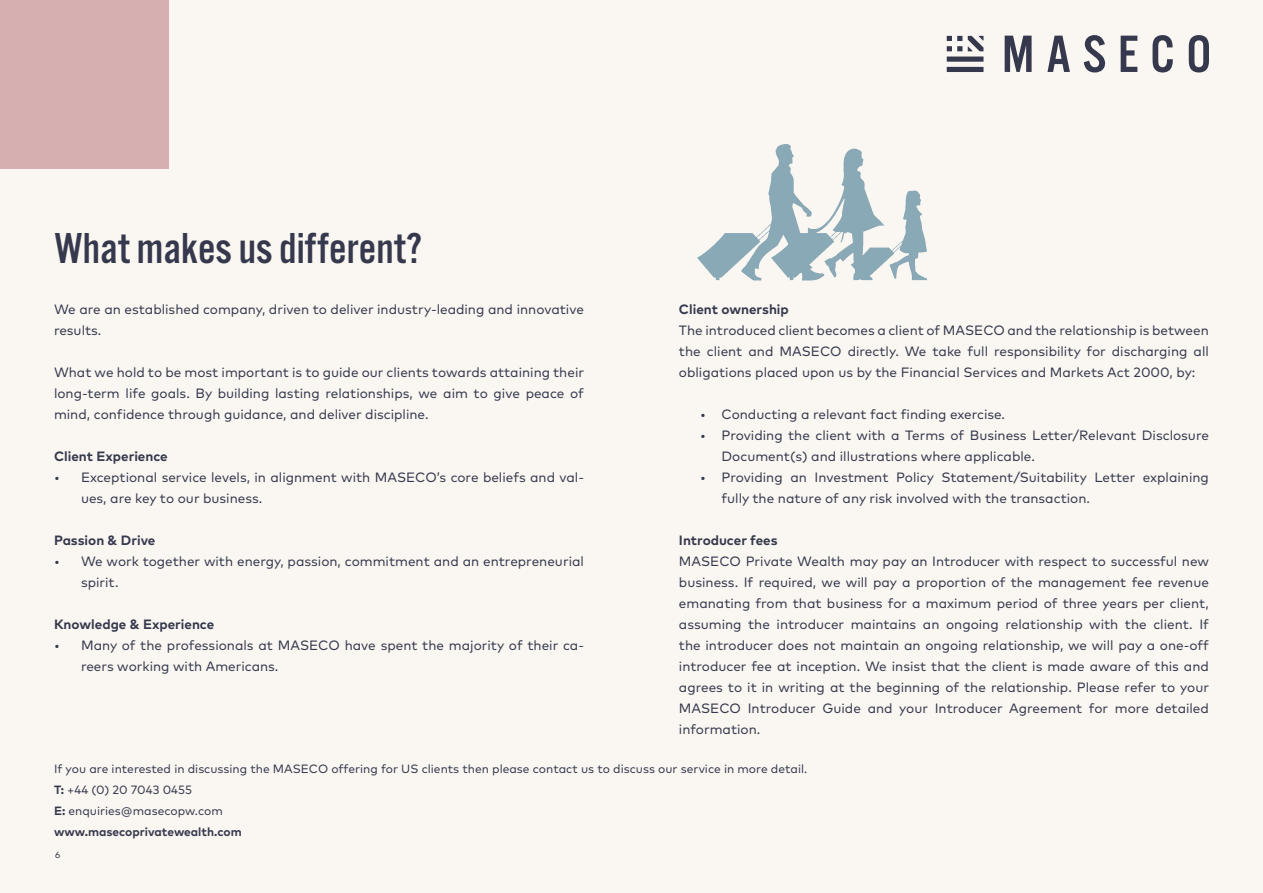
<style>
.page{position:relative;width:1263px;height:893px;background:#faf7f2}
.page>*{position:absolute;margin:0;border:0;box-sizing:border-box;transform-origin:0 0}
.t1{font:45px "Alternate Gothic Pro No 3";color:#36394d}
.t2{font:13.5px/21px "Mark Pro";color:#36394d}
.t3{font:700 13.5px "Mark Pro";color:#36394d}
.t4{font:12px "Mark Pro";color:#36394d}
.t5{font:700 12px "Mark Pro";color:#36394d}
.t6{font:9px "Mark Pro";color:#36394d}
.s1{font-weight:700}
</style>
<div class="page">
<svg style="left:947px;top:36px;width:15px;height:15px"></svg>
<svg style="left:968px;top:36px;width:15px;height:15px"></svg>
<div style="left:947px;top:57px;width:36px;height:5px;background:#36394d"></div>
<div style="left:947px;top:67px;width:36px;height:5px;background:#36394d"></div>
<svg style="left:1121px;top:36px;width:16px;height:36px"></svg>
<svg style="left:1152px;top:35px;width:21px;height:37px"></svg>
<svg style="left:1189px;top:35px;width:20px;height:37px"></svg>
<svg style="left:1047px;top:36px;width:23px;height:36px"></svg>
<svg style="left:1005px;top:36px;width:26px;height:36px"></svg>
<svg style="left:1084px;top:35px;width:21px;height:37px"></svg>
<div style="left:0;top:0;width:169px;height:169px;background:#d6b0b0"></div>
<img style="left:697px;top:144px;width:230px;height:137px">
<p class="t1" style="left:54px;top:226px;width:369px">What makes us different?</p>
<p class="t3" style="left:679px;top:299px;width:111px">Client ownership</p>
<p class="t2" style="left:679px;top:318px;width:531px;text-align:justify">The introduced client becomes a client of MASECO and the relationship is between the client and MASECO directly. We take full responsibility for discharging all obligations placed upon us by the Financial Services and Markets Act 2000, by:</p>
<p class="t2" style="left:700px;top:402px;width:306px">• Conducting a relevant fact finding exercise.</p>
<p class="t2" style="left:721px;top:423px;width:489px;text-indent:-21px">• Providing the client with a Terms of Business Letter/Relevant Disclosure<br>Document(s) and illustrations where applicable.</p>
<p class="t2" style="left:721px;top:465px;width:489px;text-indent:-21px">• Providing an Investment Policy Statement/Suitability Letter explaining fully the nature of any risk involved with the transaction.</p>
<p class="t3" style="left:679px;top:530px;width:100px">Introducer fees</p>
<p class="t2" style="left:679px;top:549px;width:532px;text-align:justify">MASECO Private Wealth may pay an Introducer with respect to successful new business. If required, we will pay a proportion of the management fee revenue emanating from that business for a maximum period of three years per client, assuming the introducer maintains an ongoing relationship with the client. If the introducer does not maintain an ongoing relationship, we will pay a one-off introducer fee at inception. We insist that the client is made aware of this and agrees to it in writing at the beginning of the relationship. Please refer to your MASECO Introducer Guide and your Introducer Agreement for more detailed information.</p>
<p class="t4" style="left:54px;top:760px;width:755px">If you are interested in discussing the MASECO offering for US clients then please contact us to discuss our service in more detail.</p>
<p class="t4" style="left:54px;top:781px;width:140px"><span class="s1">T:</span> +44 (0) 20 7043 0455</p>
<p class="t4" style="left:54px;top:802px;width:170px"><span class="s1">E:</span> enquiries@masecopw.com</p>
<p class="t5" style="left:54px;top:823px;width:189px">www.masecoprivatewealth.com</p>
<p class="t2" style="left:54px;top:297px;width:531px">We are an established company, driven to deliver industry-leading and innovative results.</p>
<p class="t2" style="left:54px;top:360px;width:532px;text-align:justify">What we hold to be most important is to guide our clients towards attaining their long-term life goals. By building lasting relationships, we aim to give peace of mind, confidence through guidance, and deliver discipline.</p>
<p class="t3" style="left:54px;top:446px;width:115px">Client Experience</p>
<p class="t2" style="left:81px;top:465px;width:504px;text-indent:-27px">• Exceptional service levels, in alignment with MASECO’s core beliefs and val&shy;ues, are key to our business.</p>
<p class="t3" style="left:54px;top:530px;width:103px">Passion &amp; Drive</p>
<p class="t2" style="left:81px;top:549px;width:504px;text-indent:-27px">• We work together with energy, passion, commitment and an entrepreneurial spirit.</p>
<p class="t3" style="left:54px;top:614px;width:162px">Knowledge &amp; Experience</p>
<p class="t2" style="left:81px;top:633px;width:504px;text-indent:-27px">• Many of the professionals at MASECO have spent the majority of their ca&shy;reers working with Americans.</p>
<p class="t6" style="left:55px;top:848px;width:7px">6</p>
</div>
